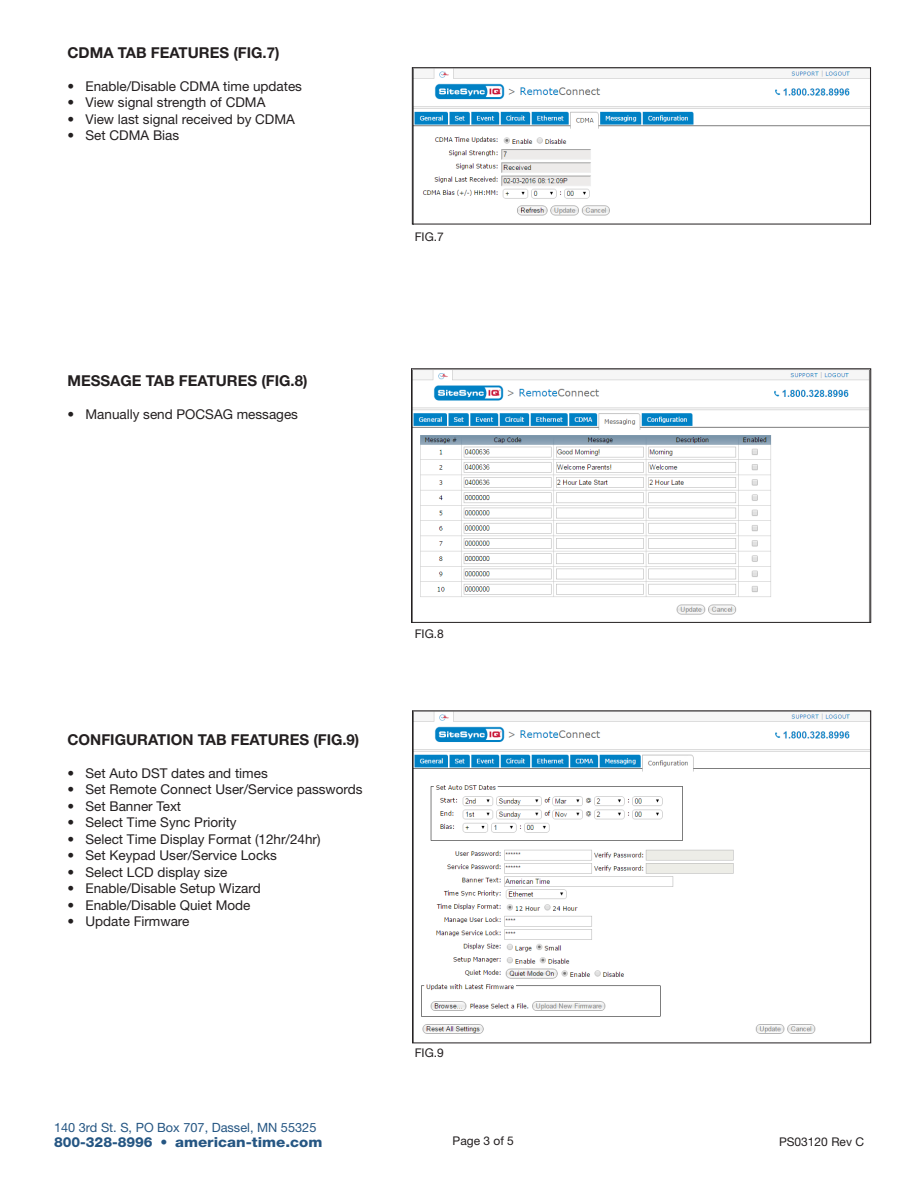
<style>
.page{position:relative;width:918px;height:1188px;background:#fff}
.page>*{position:absolute;margin:0;border:0;box-sizing:border-box;transform-origin:0 0}
.t1{font:700 15px "Helvetica Neue LT Std";color:#231f20}
.t2{font:800 13.8px "Helvetica Neue LT Std";color:#255683}
.t3{font:13.5px "Helvetica Neue LT Std";color:#231f20}
.t4{font:12.75px "Helvetica Neue LT Std";color:#255683}
.Sans_11{font:12px "Helvetica Neue LT Std";color:#231f20}
.s1{font-weight:400}
</style>
<div class="page">
<img style="left:414px;top:70px;width:455px;height:146px">
<img style="left:413px;top:371px;width:456px;height:244px">
<div style="left:411px;top:369px;width:460px;height:254px;border:1px solid #231f20"></div>
<img style="left:414px;top:713px;width:455px;height:321px">
<div style="left:412px;top:711px;width:459px;height:332px;border:1px solid #231f20"></div>
<p class="t1" style="left:68px;top:43px;width:213px">CDMA TAB FEATURES (FIG.7)</p>
<p class="t3" style="left:68px;top:78px;width:236px">• Enable/Disable CDMA time updates</p>
<p class="t3" style="left:68px;top:94px;width:200px">• View signal strength of CDMA</p>
<p class="t3" style="left:68px;top:111px;width:229px">• View last signal received by CDMA</p>
<p class="t3" style="left:68px;top:127px;width:113px">• Set CDMA Bias</p>
<p class="t1" style="left:68px;top:371px;width:242px">MESSAGE TAB FEATURES (FIG.8)</p>
<p class="t3" style="left:68px;top:406px;width:232px">• Manually send POCSAG messages</p>
<p class="Sans_11" style="left:415px;top:229px;width:31px">FIG.7</p>
<p class="t1" style="left:68px;top:730px;width:293px">CONFIGURATION TAB FEATURES (FIG.9)</p>
<p class="t3" style="left:68px;top:765px;width:202px">• Set Auto DST dates and times</p>
<p class="t3" style="left:68px;top:781px;width:296px">• Set Remote Connect User/Service passwords</p>
<p class="t3" style="left:68px;top:798px;width:115px">• Set Banner Text</p>
<p class="t3" style="left:68px;top:814px;width:171px">• Select Time Sync Priority</p>
<p class="t3" style="left:68px;top:831px;width:255px">• Select Time Display Format (12hr/24hr)</p>
<p class="t3" style="left:68px;top:847px;width:211px">• Set Keypad User/Service Locks</p>
<p class="t3" style="left:68px;top:864px;width:161px">• Select LCD display size</p>
<p class="t3" style="left:68px;top:880px;width:195px">• Enable/Disable Setup Wizard</p>
<p class="t3" style="left:68px;top:897px;width:185px">• Enable/Disable Quiet Mode</p>
<p class="t3" style="left:68px;top:913px;width:123px">• Update Firmware</p>
<p class="Sans_11" style="left:415px;top:627px;width:31px">FIG.8</p>
<p class="Sans_11" style="left:415px;top:1046px;width:31px">FIG.9</p>
<p class="t4" style="left:54px;top:1120px;width:264px">140 3rd St. S, PO Box 707, Dassel, MN 55325</p>
<p class="t2" style="left:54px;top:1134px;width:270px">800-328-8996 <span class="s1">•</span> american-time.com</p>
<p class="Sans_11" style="left:453px;top:1134px;width:63px">Page 3 of 5</p>
<p class="Sans_11" style="left:779px;top:1134px;width:86px">PS03120 Rev C</p>
</div>
